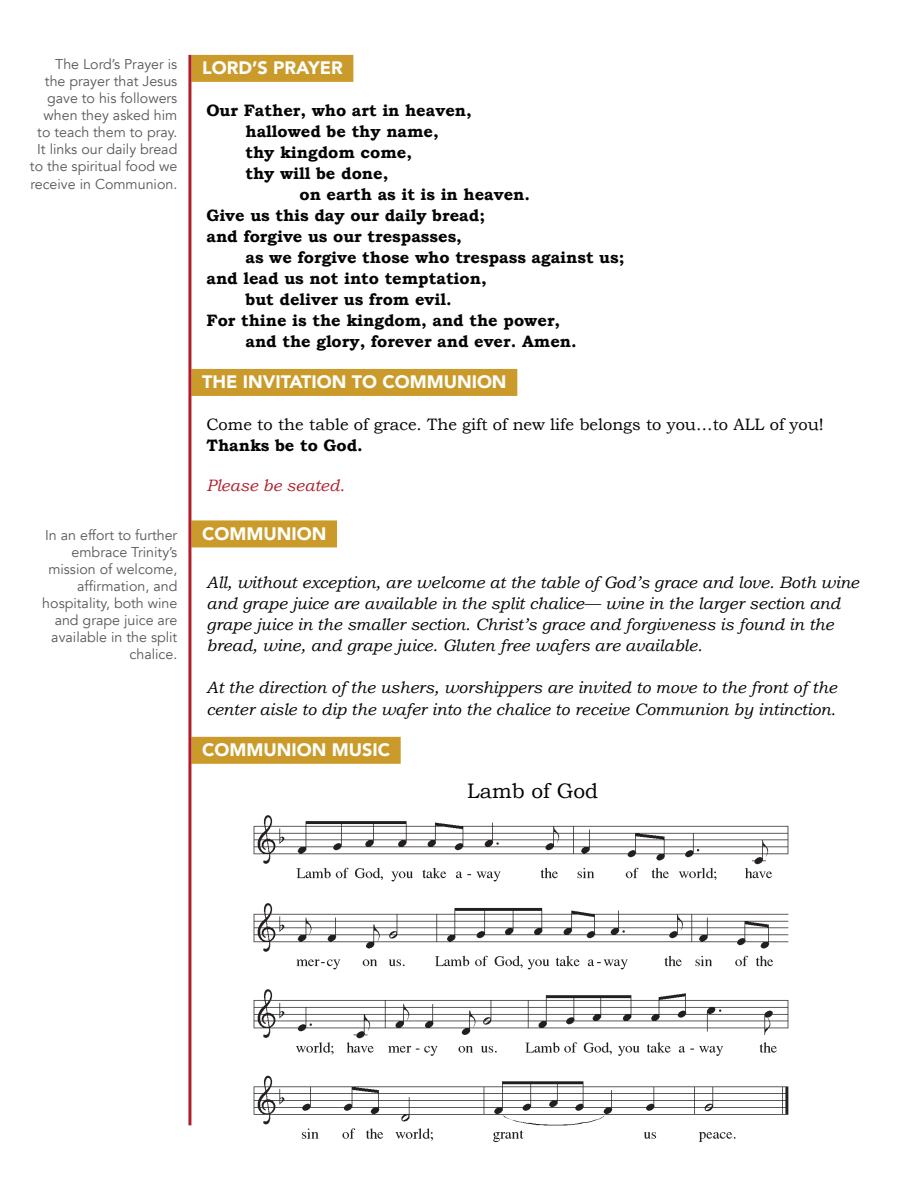
<style>
.page{position:relative;width:918px;height:1188px;background:#fff}
.page>*{position:absolute;margin:0;border:0;box-sizing:border-box;transform-origin:0 0}
.t1{font:21px "Bookman Old Style";color:#040503}
.t2{font:900 18px "Avenir";color:#fff}
.t3{font:italic 16.5px/21px "Bookman Old Style";color:#040503}
.t4{font:700 16.5px/21px "Bookman Old Style";color:#040503}
.t5{font:16.5px "Bookman Old Style";color:#040503}
.t6{font:italic 16.5px "Bookman Old Style";color:#af1e2b}
.t7{font:14.25px/17.1px "Avenir";color:#57585a;text-align:right}
</style>
<div class="page">
<div style="left:191px;top:55px;width:162px;height:27px;background:#ca9b2a"></div>
<div style="left:191px;top:369px;width:326px;height:27px;background:#ca9b2a"></div>
<div style="left:191px;top:520px;width:146px;height:27px;background:#ca9b2a"></div>
<div style="left:191px;top:737px;width:210px;height:27px;background:#ca9b2a"></div>
<hr style="left:188px;top:55px;width:3px;height:1070px;background:#af1e2b">
<img style="left:253px;top:815px;width:536px;height:327px">
<p class="t7" style="left:30px;top:56px;width:149px">The Lord’s Prayer is<br>the prayer that Jesus gave to his followers when they asked him to teach them to pray.<br>It links our daily bread to the spiritual food we receive in Communion.</p>
<p class="t7" style="left:42px;top:526px;width:137px">In an effort to further embrace Trinity’s mission of welcome, affirmation, and hospitality, both wine and grape juice are available in the split chalice.</p>
<p class="t2" style="left:202px;top:53px;width:142px">LORD’S PRAYER</p>
<p class="t4" style="left:245px;top:99px;width:228px;text-indent:-39px">Our Father, who art in heaven, hallowed be thy name, thy kingdom come,<br>thy will be done,</p>
<p class="t4" style="left:206px;top:183px;width:325px;text-indent:93px">on earth as it is in heaven.<br>Give us this day our daily bread;<br>and forgive us our trespasses,</p>
<p class="t4" style="left:245px;top:246px;width:380px">as we forgive those who trespass against us;</p>
<p class="t4" style="left:206px;top:267px;width:282px">and lead us not into temptation,</p>
<p class="t4" style="left:245px;top:288px;width:208px">but deliver us from evil.</p>
<p class="t4" style="left:206px;top:309px;width:355px">For thine is the kingdom, and the power,</p>
<p class="t4" style="left:245px;top:330px;width:333px">and the glory, forever and ever. Amen.</p>
<p class="t2" style="left:202px;top:367px;width:306px">THE INVITATION TO COMMUNION</p>
<p class="t5" style="left:206px;top:415px;width:619px">Come to the table of grace. The gift of new life belongs to you…to ALL of you!</p>
<p class="t4" style="left:206px;top:435px;width:158px">Thanks be to God.</p>
<p class="t6" style="left:206px;top:476px;width:140px">Please be seated.</p>
<p class="t2" style="left:202px;top:518px;width:126px">COMMUNION</p>
<p class="t3" style="left:206px;top:572px;width:654px">All, without exception, are welcome at the table of God’s grace and love. Both wine and grape juice are available in the split chalice— wine in the larger section and grape juice in the smaller section. Christ’s grace and forgiveness is found in the bread, wine, and grape juice. Gluten free wafers are available.</p>
<p class="t3" style="left:206px;top:677px;width:632px;line-height:21.6px">At the direction of the ushers, worshippers are invited to move to the front of the center aisle to dip the wafer into the chalice to receive Communion by intinction.</p>
<p class="t2" style="left:202px;top:735px;width:189px">COMMUNION MUSIC</p>
<p class="t1" style="left:467px;top:779px;width:133px">Lamb of God</p>
</div>
